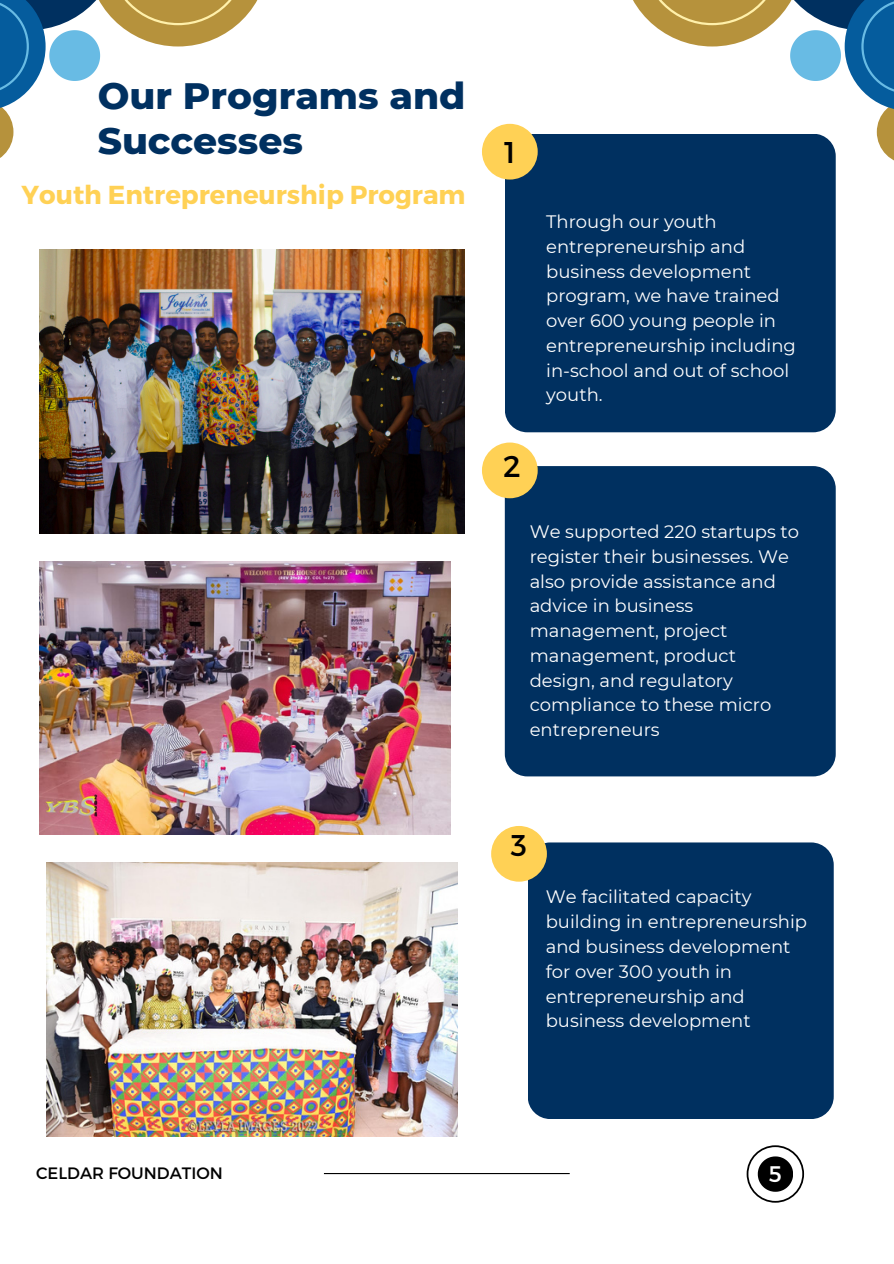
<style>
.page{position:relative;width:894px;height:1264px;background:#fff}
.page>*{position:absolute;margin:0;border:0;box-sizing:border-box;transform-origin:0 0}
.t1{font:800 37.5px/45px "Montserrat";color:#003060}
.t2{font:30px "Montserrat";color:#000}
.t3{font:700 25.95px "Montserrat";color:#ffd155}
.t4{font:22.5px "Montserrat";color:#fff}
.t5{font:18px/24.8px "Montserrat";color:#fff}
.t6{font:16.5px "Montserrat";color:#000}
</style>
<div class="page">
<div style="left:504px;top:134px;width:331px;height:298px;background:#003060;border-radius:22px"></div>
<div style="left:504px;top:466px;width:331px;height:310px;background:#003060;border-radius:22px"></div>
<svg style="left:482px;top:124px;width:55px;height:55px"></svg>
<svg style="left:482px;top:442px;width:55px;height:56px"></svg>
<svg style="left:633px;top:0;width:260px;height:164px"></svg>
<svg style="left:0;top:0;width:258px;height:158px"></svg>
<svg style="left:746px;top:1145px;width:57px;height:57px"></svg>
<hr style="left:324px;top:1172px;width:245px;height:2px;background:#000">
<div style="left:527px;top:842px;width:306px;height:276px;background:#003060;border-radius:22px"></div>
<svg style="left:491px;top:826px;width:55px;height:55px"></svg>
<img style="left:47px;top:862px;width:410px;height:274px">
<img style="left:39px;top:250px;width:425px;height:283px">
<img style="left:39px;top:561px;width:411px;height:273px">
<p class="t1" style="left:98px;top:73px;width:369px">Our Programs and<br>Successes</p>
<h2 class="t3" style="left:22px;top:178px;width:445px">Youth Entrepreneurship Program</h2>
<p class="t2" style="left:504px;top:133px;width:13px">1</p>
<p class="t5" style="left:546px;top:209px;width:251px">Through our youth entrepreneurship and business development program, we have trained over 600 young people in entrepreneurship including in-school and out of school youth.</p>
<p class="t2" style="left:503px;top:446px;width:19px">2</p>
<p class="t5" style="left:529px;top:519px;width:271px">We supported 220 startups to register their businesses. We also provide assistance and advice in business management, project management, product design, and regulatory compliance to these micro entrepreneurs</p>
<p class="t2" style="left:511px;top:825px;width:18px">3</p>
<p class="t5" style="left:545px;top:884px;width:263px">We facilitated capacity building in entrepreneurship and business development for over 300 youth in entrepreneurship and business development</p>
<p class="t6" style="left:36px;top:1162px;width:188px">CELDAR FOUNDATION</p>
<p class="t4" style="left:768px;top:1159px;width:14px">5</p>
</div>
